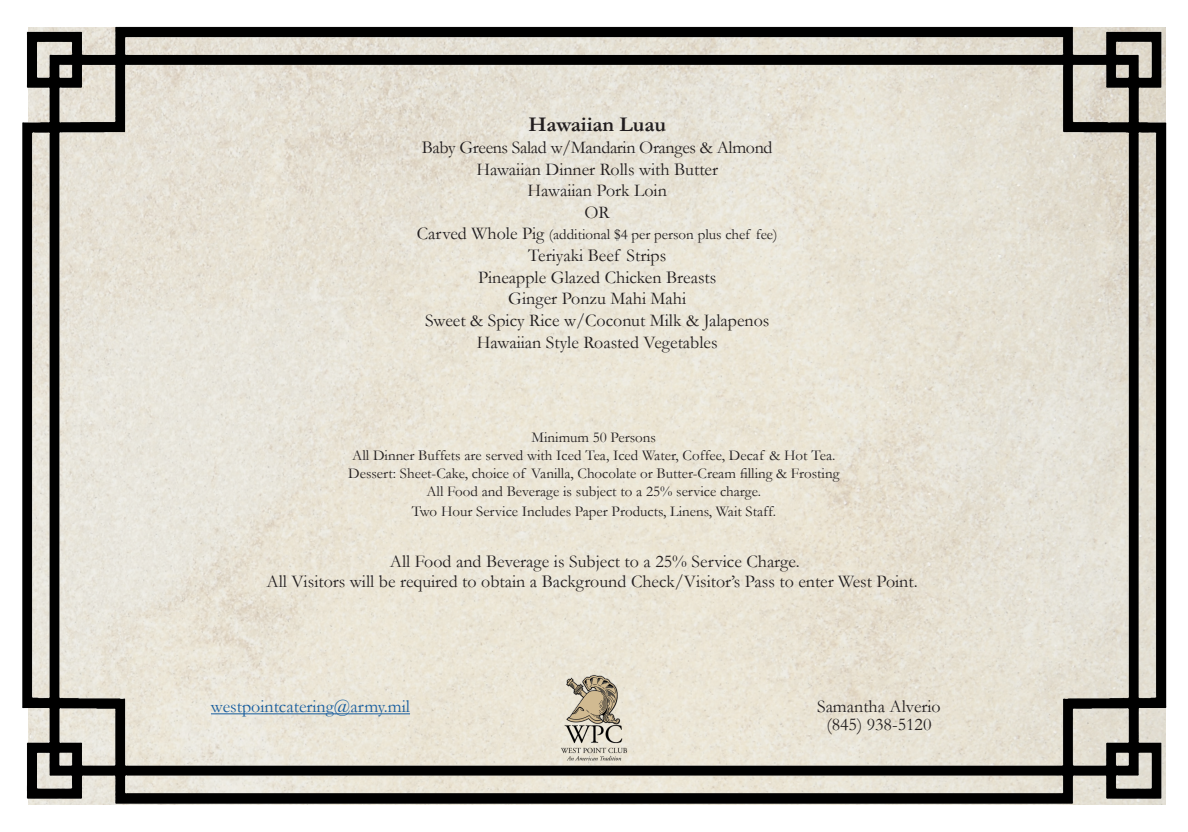
<style>
.page{position:relative;width:1188px;height:832px;background:#fff}
.page>*{position:absolute;margin:0;border:0;box-sizing:border-box;transform-origin:0 0}
.Pa1{font:700 21px "Garamond";color:#211d1e}
.Pa1-2{font:18px/21.9px "Garamond";color:#211d1e;text-align:center}
.Pa1-3{font:18px/18px "Garamond";color:#231f20;text-align:center}
.t1{font:18px "Garamond";color:#175d9e}
.t2{font:15px/19.5px "Garamond";color:#231f20;text-align:center}
.Pa1-4{font:15px "Garamond";color:#211d1e}
.s1{font-size:18px}
</style>
<div class="page">
<img style="left:22px;top:26px;width:1145px;height:779px">
<img style="left:550px;top:663px;width:88px;height:103px">
<hr style="left:211px;top:713px;width:199px;height:1px;background:#175d9e">
<p class="Pa1" style="left:528px;top:110px;width:139px">Hawaiian Luau</p>
<p class="Pa1-2" style="left:422px;top:136px;width:352px">Baby Greens Salad w/Mandarin Oranges &amp; Almond<br>Hawaiian Dinner Rolls with Butter<br>Hawaiian Pork Loin<br>OR</p>
<p class="Pa1-4" style="left:417px;top:224px;width:362px"><span class="s1">Carved Whole Pig</span> (additional $4 per person plus chef fee)</p>
<p class="Pa1-2" style="left:425px;top:244px;width:346px">Teriyaki Beef Strips<br>Pineapple Glazed Chicken Breasts<br>Ginger Ponzu Mahi Mahi<br>Sweet &amp; Spicy Rice w/Coconut Milk &amp; Jalapenos<br>Hawaiian Style Roasted Vegetables</p>
<p class="t2" style="left:532px;top:427px;width:126px">Minimum 50 Persons</p>
<p class="t2" style="left:352px;top:445px;width:485px">All Dinner Buffets are served with Iced Tea, Iced Water, Coffee, Decaf &amp; Hot Tea.</p>
<p class="t2" style="left:348px;top:463px;width:493px">Dessert: Sheet-Cake, choice of Vanilla, Chocolate or Butter-Cream filling &amp; Frosting</p>
<p class="t2" style="left:412px;top:481px;width:366px">All Food and Beverage is subject to a 25% service charge.<br>Two Hour Service Includes Paper Products, Linens, Wait Staff.</p>
<p class="Pa1-3" style="left:390px;top:552px;width:411px">All Food and Beverage is Subject to a 25% Service Charge.</p>
<p class="Pa1-3" style="left:267px;top:571px;width:653px">All Visitors will be required to obtain a Background Check/Visitor’s Pass to enter West Point.</p>
<p class="t1" style="left:211px;top:694px;width:201px">westpointcatering@army.mil</p>
<p class="Pa1-3" style="left:817px;top:697px;width:125px">Samantha Alverio (845) 938-5120</p>
</div>
